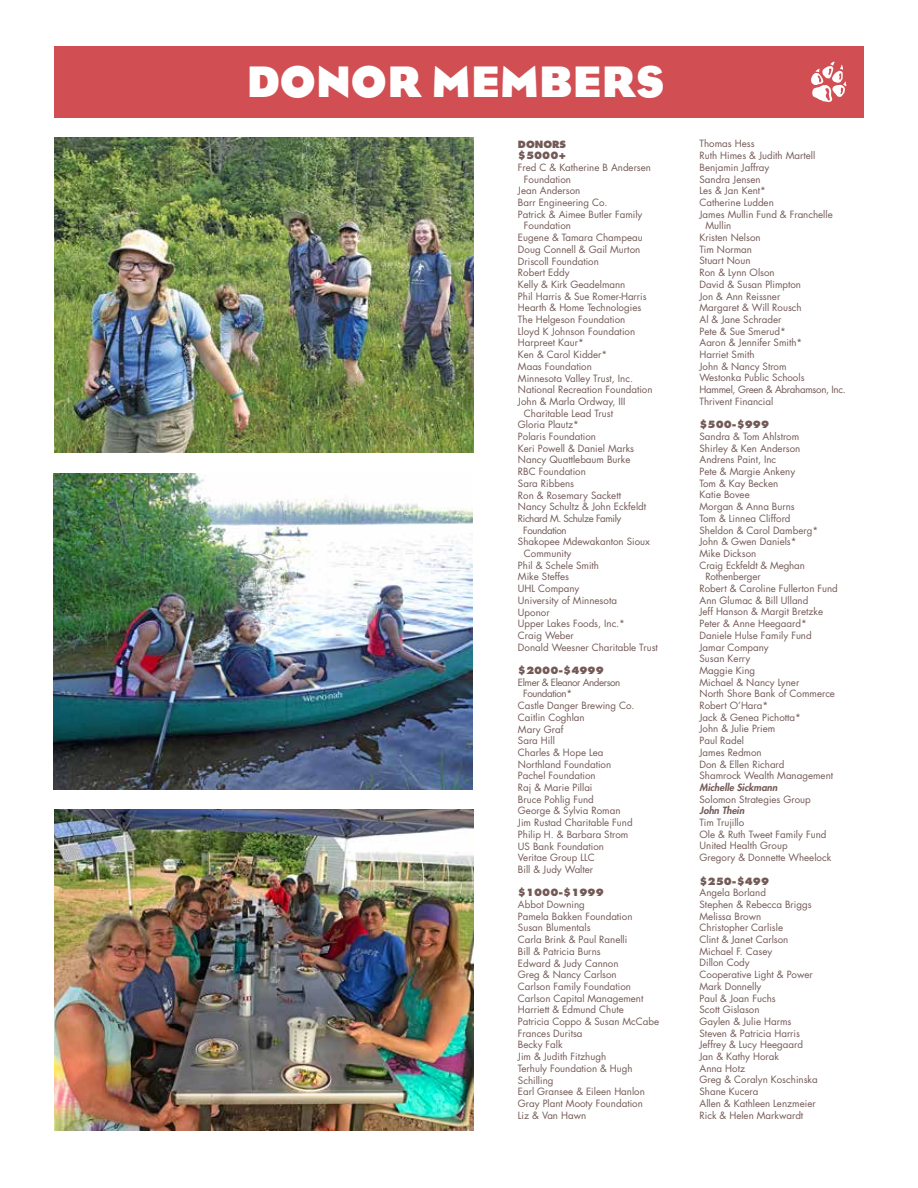
<style>
.page{position:relative;width:918px;height:1188px;background:#fff}
.page>*{position:absolute;margin:0;border:0;box-sizing:border-box;transform-origin:0 0}
.t1{font:45px "Bureau Eagle FB Bold";color:#fff}
.t2{font:9.75px/11.7px "Futura";color:#735a56}
.t3{font:9.75px "Futura";letter-spacing:-.04em;color:#735a56}
.t4{font:800 9.75px/11.7px "Futura";color:#735a56}
.t5{font:9.75px "Futura";letter-spacing:-.03em;color:#735a56}
.t6{font:italic 800 9.75px "Futura";color:#735a56}
</style>
<div class="page">
<div style="left:54px;top:47px;width:810px;height:71px;background:#d14e53"></div>
<svg style="left:811px;top:62px;width:35px;height:40px"></svg>
<img style="left:54px;top:810px;width:419px;height:321px">
<img style="left:54px;top:137px;width:420px;height:315px">
<img style="left:53px;top:473px;width:420px;height:317px">
<h1 class="t1" style="left:247px;top:57px;width:420px">DONOR MEMBERS</h1>
<p class="t4" style="left:518px;top:138px;width:50px">DONORS $5000+</p>
<p class="t2" style="left:518px;top:161px;width:135px">Fred C &amp; Katherine B Andersen</p>
<p class="t2" style="left:524px;top:173px;width:49px">Foundation</p>
<p class="t2" style="left:518px;top:185px;width:64px">Jean Anderson</p>
<p class="t2" style="left:518px;top:196px;width:91px">Barr Engineering Co.</p>
<p class="t2" style="left:518px;top:208px;width:126px">Patrick &amp; Aimee Butler Family</p>
<p class="t2" style="left:524px;top:220px;width:49px">Foundation</p>
<p class="t2" style="left:518px;top:232px;width:126px">Eugene &amp; Tamara Champeau</p>
<p class="t2" style="left:518px;top:243px;width:124px">Doug Connell &amp; Gail Murton</p>
<p class="t2" style="left:518px;top:255px;width:82px">Driscoll Foundation</p>
<p class="t2" style="left:518px;top:267px;width:53px">Robert Eddy</p>
<p class="t2" style="left:518px;top:278px;width:109px">Kelly &amp; Kirk Geadelmann</p>
<p class="t2" style="left:518px;top:290px;width:130px">Phil Harris &amp; Sue Romer-Harris</p>
<p class="t2" style="left:518px;top:302px;width:125px">Hearth &amp; Home Technologies</p>
<p class="t2" style="left:518px;top:313px;width:109px">The Helgeson Foundation</p>
<p class="t2" style="left:518px;top:325px;width:119px">Lloyd K Johnson Foundation</p>
<p class="t2" style="left:518px;top:337px;width:67px">Harpreet Kaur*</p>
<p class="t2" style="left:518px;top:349px;width:91px">Ken &amp; Carol Kidder*</p>
<p class="t2" style="left:518px;top:360px;width:75px">Maas Foundation</p>
<p class="t2" style="left:518px;top:372px;width:117px">Minnesota Valley Trust, Inc.</p>
<p class="t2" style="left:518px;top:384px;width:136px">National Recreation Foundation</p>
<p class="t2" style="left:518px;top:395px;width:109px">John &amp; Marla Ordway, III</p>
<p class="t2" style="left:524px;top:407px;width:91px">Charitable Lead Trust</p>
<p class="t2" style="left:518px;top:419px;width:63px">Gloria Plautz*</p>
<p class="t2" style="left:518px;top:430px;width:79px">Polaris Foundation</p>
<p class="t2" style="left:518px;top:442px;width:118px">Keri Powell &amp; Daniel Marks</p>
<p class="t2" style="left:518px;top:454px;width:114px">Nancy Quattlebaum Burke</p>
<p class="t2" style="left:518px;top:466px;width:69px">RBC Foundation</p>
<p class="t2" style="left:518px;top:477px;width:58px">Sara Ribbens</p>
<p class="t2" style="left:518px;top:489px;width:105px">Ron &amp; Rosemary Sackett</p>
<p class="t2" style="left:518px;top:501px;width:130px">Nancy Schultz &amp; John Eckfeldt</p>
<p class="t3" style="left:518px;top:512px;width:105px">Richard M. Schulze Family</p>
<p class="t3" style="left:523px;top:523px;width:45px">Foundation</p>
<p class="t2" style="left:518px;top:536px;width:134px">Shakopee Mdewakanton Sioux</p>
<p class="t2" style="left:524px;top:547px;width:49px">Community</p>
<p class="t2" style="left:518px;top:559px;width:83px">Phil &amp; Schele Smith</p>
<p class="t2" style="left:518px;top:571px;width:53px">Mike Steffes</p>
<p class="t2" style="left:518px;top:583px;width:63px">UHL Company</p>
<p class="t2" style="left:518px;top:594px;width:101px">University of Minnesota</p>
<p class="t2" style="left:518px;top:606px;width:33px">Uponor</p>
<p class="t2" style="left:518px;top:618px;width:109px">Upper Lakes Foods, Inc.*</p>
<p class="t2" style="left:518px;top:629px;width:57px">Craig Weber</p>
<p class="t2" style="left:518px;top:641px;width:141px">Donald Weesner Charitable Trust</p>
<p class="t4" style="left:518px;top:665px;width:87px">$2000-$4999</p>
<p class="t3" style="left:518px;top:675px;width:104px">Elmer &amp; Eleanor Anderson</p>
<p class="t3" style="left:523px;top:687px;width:50px">Foundation*</p>
<p class="t2" style="left:518px;top:700px;width:118px">Castle Danger Brewing Co.</p>
<p class="t2" style="left:518px;top:711px;width:68px">Caitlin Coghlan</p>
<p class="t2" style="left:518px;top:723px;width:47px">Mary Graf</p>
<p class="t2" style="left:518px;top:735px;width:38px">Sara Hill</p>
<p class="t2" style="left:518px;top:746px;width:87px">Charles &amp; Hope Lea</p>
<p class="t2" style="left:518px;top:758px;width:95px">Northland Foundation</p>
<p class="t2" style="left:518px;top:770px;width:79px">Pachel Foundation</p>
<p class="t2" style="left:518px;top:781px;width:76px">Raj &amp; Marie Pillai</p>
<p class="t2" style="left:518px;top:793px;width:77px">Bruce Pohlig Fund</p>
<p class="t2" style="left:518px;top:805px;width:104px">George &amp; Sylvia Roman</p>
<p class="t2" style="left:518px;top:817px;width:116px">Jim Rustad Charitable Fund</p>
<p class="t2" style="left:518px;top:828px;width:112px">Philip H. &amp; Barbara Strom</p>
<p class="t2" style="left:518px;top:840px;width:88px">US Bank Foundation</p>
<p class="t2" style="left:518px;top:852px;width:78px">Veritae Group LLC</p>
<p class="t2" style="left:518px;top:863px;width:77px">Bill &amp; Judy Walter</p>
<p class="t4" style="left:518px;top:887px;width:87px">$1000-$1999</p>
<p class="t2" style="left:518px;top:898px;width:143px">Abbot Downing<br>Pamela Bakken Foundation<br>Susan Blumentals<br>Carla Brink &amp; Paul Ranelli<br>Bill &amp; Patricia Burns<br>Edward &amp; Judy Cannon<br>Greg &amp; Nancy Carlson<br>Carlson Family Foundation<br>Carlson Capital Management<br>Harriett &amp; Edmund Chute<br>Patricia Coppo &amp; Susan McCabe<br>Frances Duritsa<br>Becky Falk<br>Jim &amp; Judith Fitzhugh<br>Terhuly Foundation &amp; Hugh<br>Schilling<br>Earl Gransee &amp; Eileen Hanlon<br>Gray Plant Mooty Foundation<br>Liz &amp; Van Hawn</p>
<p class="t2" style="left:700px;top:138px;width:57px">Thomas Hess</p>
<p class="t2" style="left:700px;top:150px;width:117px">Ruth Himes &amp; Judith Martell</p>
<p class="t2" style="left:700px;top:161px;width:71px">Benjamin Jaffray</p>
<p class="t2" style="left:700px;top:173px;width:63px">Sandra Jensen</p>
<p class="t2" style="left:700px;top:185px;width:68px">Les &amp; Jan Kent*</p>
<p class="t2" style="left:700px;top:196px;width:76px">Catherine Ludden</p>
<p class="t2" style="left:700px;top:208px;width:135px">James Mullin Fund &amp; Franchelle</p>
<p class="t2" style="left:706px;top:220px;width:27px">Mullin</p>
<p class="t2" style="left:700px;top:231px;width:63px">Kristen Nelson</p>
<p class="t2" style="left:700px;top:243px;width:54px">Tim Norman</p>
<p class="t2" style="left:700px;top:255px;width:52px">Stuart Noun</p>
<p class="t2" style="left:700px;top:267px;width:77px">Ron &amp; Lynn Olson</p>
<p class="t2" style="left:700px;top:278px;width:103px">David &amp; Susan Plimpton</p>
<p class="t2" style="left:700px;top:290px;width:82px">Jon &amp; Ann Reissner</p>
<p class="t2" style="left:700px;top:302px;width:104px">Margaret &amp; Will Rousch</p>
<p class="t2" style="left:700px;top:313px;width:83px">Al &amp; Jane Schrader</p>
<p class="t2" style="left:700px;top:325px;width:88px">Pete &amp; Sue Smerud*</p>
<p class="t2" style="left:700px;top:337px;width:104px">Aaron &amp; Jennifer Smith*</p>
<p class="t2" style="left:700px;top:348px;width:57px">Harriet Smith</p>
<p class="t2" style="left:700px;top:360px;width:89px">John &amp; Nancy Strom</p>
<p class="t2" style="left:700px;top:372px;width:107px">Westonka Public Schools</p>
<p class="t5" style="left:700px;top:383px;width:148px">Hammel, Green &amp; Abrahamson, Inc.</p>
<p class="t2" style="left:700px;top:395px;width:75px">Thrivent Financial</p>
<p class="t4" style="left:700px;top:419px;width:71px">$500-$999</p>
<p class="t2" style="left:700px;top:430px;width:101px">Sandra &amp; Tom Ahlstrom</p>
<p class="t2" style="left:700px;top:442px;width:102px">Shirley &amp; Ken Anderson</p>
<p class="t2" style="left:700px;top:454px;width:78px">Andrens Paint, Inc</p>
<p class="t2" style="left:700px;top:465px;width:97px">Pete &amp; Margie Ankeny</p>
<p class="t2" style="left:700px;top:477px;width:80px">Tom &amp; Kay Becken</p>
<p class="t2" style="left:700px;top:489px;width:52px">Katie Bovee</p>
<p class="t2" style="left:700px;top:501px;width:97px">Morgan &amp; Anna Burns</p>
<p class="t2" style="left:700px;top:512px;width:93px">Tom &amp; Linnea Clifford</p>
<p class="t2" style="left:700px;top:524px;width:120px">Sheldon &amp; Carol Damberg*</p>
<p class="t2" style="left:700px;top:536px;width:99px">John &amp; Gwen Daniels*</p>
<p class="t2" style="left:700px;top:547px;width:58px">Mike Dickson</p>
<p class="t2" style="left:700px;top:559px;width:107px">Craig Eckfeldt &amp; Meghan</p>
<p class="t2" style="left:705px;top:571px;width:57px">Rothenberger</p>
<p class="t2" style="left:700px;top:582px;width:140px">Robert &amp; Caroline Fullerton Fund</p>
<p class="t2" style="left:700px;top:594px;width:110px">Ann Glumac &amp; Bill Ulland</p>
<p class="t2" style="left:700px;top:606px;width:125px">Jeff Hanson &amp; Margit Bretzke</p>
<p class="t2" style="left:700px;top:618px;width:109px">Peter &amp; Anne Heegaard*</p>
<p class="t2" style="left:700px;top:629px;width:114px">Daniele Hulse Family Fund</p>
<p class="t2" style="left:700px;top:641px;width:71px">Jamar Company</p>
<p class="t2" style="left:700px;top:653px;width:52px">Susan Kerry</p>
<p class="t2" style="left:700px;top:664px;width:57px">Maggie King</p>
<p class="t2" style="left:700px;top:676px;width:101px">Michael &amp; Nancy Lyner</p>
<p class="t2" style="left:700px;top:688px;width:137px">North Shore Bank of Commerce</p>
<p class="t2" style="left:700px;top:699px;width:70px">Robert O’Hara*</p>
<p class="t2" style="left:700px;top:711px;width:103px">Jack &amp; Genea Pichotta*</p>
<p class="t2" style="left:700px;top:723px;width:77px">John &amp; Julie Priem</p>
<p class="t2" style="left:700px;top:735px;width:46px">Paul Radel</p>
<p class="t2" style="left:700px;top:746px;width:64px">James Redmon</p>
<p class="t2" style="left:700px;top:758px;width:87px">Don &amp; Ellen Richard</p>
<p class="t2" style="left:700px;top:770px;width:135px">Shamrock Wealth Management</p>
<p class="t6" style="left:700px;top:781px;width:79px">Michelle Sickmann</p>
<p class="t2" style="left:700px;top:793px;width:113px">Solomon Strategies Group</p>
<p class="t6" style="left:700px;top:804px;width:46px">John Thein</p>
<p class="t2" style="left:700px;top:816px;width:133px">Tim Trujillo<br>Ole &amp; Ruth Tweet Family Fund<br>United Health Group<br>Gregory &amp; Donnette Wheelock</p>
<p class="t4" style="left:700px;top:875px;width:71px">$250-$499</p>
<p class="t2" style="left:700px;top:887px;width:120px">Angela Borland<br>Stephen &amp; Rebecca Briggs<br>Melissa Brown<br>Christopher Carlisle<br>Clint &amp; Janet Carlson<br>Michael F. Casey<br>Dillon Cody<br>Cooperative Light &amp; Power<br>Mark Donnelly<br>Paul &amp; Joan Fuchs<br>Scott Gislason<br>Gaylen &amp; Julie Harms<br>Steven &amp; Patricia Harris<br>Jeffrey &amp; Lucy Heegaard<br>Jan &amp; Kathy Horak<br>Anna Hotz<br>Greg &amp; Coralyn Koschinska<br>Shane Kucera<br>Allen &amp; Kathleen Lenzmeier<br>Rick &amp; Helen Markwardt</p>
</div>
